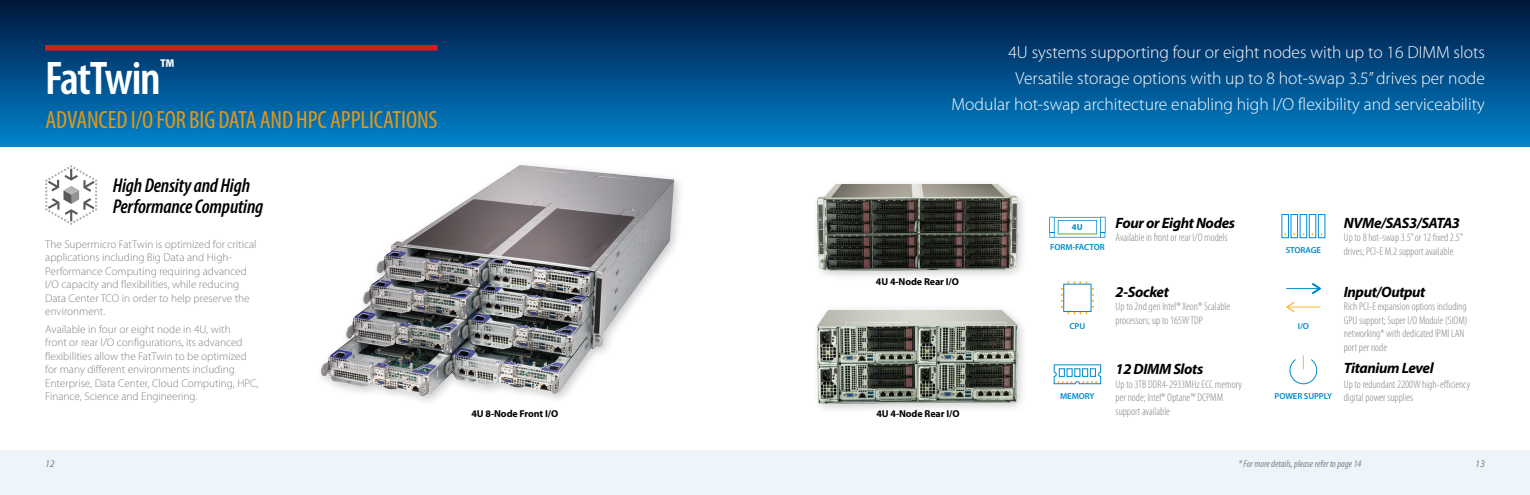
<style>
.page{position:relative;width:1530px;height:495px;background:#fff}
.page>*{position:absolute;margin:0;border:0;box-sizing:border-box;transform-origin:0 0}
.t1{font:600 condensed 47.5px "Myriad Pro";letter-spacing:-.03em;color:#fff}
.t2{font:condensed 25px "Myriad Pro";letter-spacing:-.005em;color:#e39717}
.t3{font:italic 600 condensed 20px/21.2px "Myriad Pro";letter-spacing:-.01em;color:#000}
.t4{font:300 17.5px/26px "Myriad Pro";color:#fff;text-align:right}
.t5{font:italic 700 15px "Myriad Pro";letter-spacing:-.025em;color:#000}
.t6{font:300 11.25px/13.5px "Myriad Pro";color:#808285}
.t7{font:300 condensed 11.25px/13.5px "Myriad Pro";color:#808285}
.t8{font:700 10px "Myriad Pro";letter-spacing:-.01em;color:#000}
.t9{font:italic condensed 10px "Myriad Pro";color:#808285}
.t10{font:italic 10px "Myriad Pro";color:#808285}
.t11{font:600 8.75px "Myriad Pro";letter-spacing:-.01em;color:#008acc}
.t12{font:700 8.75px "Myriad Pro";color:#008acc}
</style>
<div class="page">
<div style="left:0;top:0;width:1530px;height:146px;background:linear-gradient(to bottom,#00153c,#0082cc)"></div>
<div style="left:0;top:450px;width:1530px;height:45px;background:#edf5fa"></div>
<div style="left:45px;top:45px;width:393px;height:6px;background:#d71920"></div>
<div style="left:315px;top:159px;width:370px;height:248px;background:#000;opacity:.2"></div>
<img style="left:321px;top:241px;width:81px;height:135px">
<svg style="left:45px;top:165px;width:52px;height:60px"></svg>
<div style="left:812px;top:305px;width:217px;height:110px;background:#000;opacity:.2"></div>
<img style="left:818px;top:310px;width:199px;height:93px">
<div style="left:812px;top:179px;width:217px;height:103px;background:#000;opacity:.2"></div>
<img style="left:818px;top:185px;width:200px;height:86px">
<div style="left:1281px;top:214px;width:8px;height:24px;border:1px solid #008acc"></div>
<div style="left:1291px;top:214px;width:7px;height:24px;border:1px solid #008acc"></div>
<div style="left:1300px;top:214px;width:7px;height:24px;border:1px solid #008acc"></div>
<div style="left:1318px;top:214px;width:7px;height:24px;border:1px solid #008acc"></div>
<svg style="left:1054px;top:364px;width:47px;height:20px"></svg>
<div style="left:1059px;top:368px;width:6px;height:9px;border:1px solid #008acc"></div>
<div style="left:1082px;top:368px;width:6px;height:9px;border:1px solid #008acc"></div>
<div style="left:1090px;top:368px;width:6px;height:9px;border:1px solid #008acc"></div>
<svg style="left:1290px;top:355px;width:27px;height:29px"></svg>
<hr style="left:1288px;top:307px;width:32px;height:1px;background:#fdb933">
<svg style="left:1286px;top:302px;width:9px;height:10px"></svg>
<hr style="left:1286px;top:288px;width:33px;height:1px;background:#008acc">
<svg style="left:1312px;top:284px;width:8px;height:10px"></svg>
<svg style="left:1061px;top:281px;width:33px;height:33px"></svg>
<svg style="left:1049px;top:217px;width:57px;height:21px"></svg>
<hr style="left:1058px;top:234px;width:39px;height:1px;background:#fdb933">
<h1 class="t1" style="left:45px;top:52px;width:131px">FatTwin<sup>™</sup></h1>
<h2 class="t2" style="left:45px;top:106px;width:394px">ADVANCED I/O FOR BIG DATA AND HPC APPLICATIONS</h2>
<h3 class="t3" style="left:113px;top:175px;width:152px">High Density and High<br>Performance Computing</h3>
<p class="t6" style="left:45px;top:238px;width:213px">The Supermicro FatTwin is optimized for critical applications including Big Data and High-Performance Computing requiring advanced I/O capacity and flexibilities, while reducing Data Center TCO in order to help preserve the environment.</p>
<p class="t6" style="left:45px;top:322px;width:215px">Available in four or eight node in 4U, with<br>front or rear I/O configurations, its advanced flexibilities allow the FatTwin to be optimized for many different environments including Enterprise, Data Center, Cloud Computing, HPC, Finance, Science and Engineering.</p>
<p class="t8" style="left:472px;top:407px;width:88px">4U 8-Node Front I/O</p>
<h3 class="t4" style="left:951px;top:40px;width:535px">4U systems supporting four or eight nodes with up to 16 DIMM slots<br>Versatile storage options with up to 8 hot-swap 3.5” drives per node<br>Modular hot-swap architecture enabling high I/O flexibility and serviceability</h3>
<p class="t8" style="left:876px;top:276px;width:85px">4U 4-Node Rear I/O</p>
<p class="t8" style="left:877px;top:407px;width:85px">4U 4-Node Rear I/O</p>
<p class="t12" style="left:1072px;top:221px;width:12px">4U</p>
<p class="t11" style="left:1050px;top:242px;width:56px">FORM-FACTOR</p>
<h3 class="t5" style="left:1116px;top:213px;width:121px">Four or Eight Nodes</h3>
<p class="t7" style="left:1116px;top:231px;width:113px">Available in front or rear I/O models</p>
<p class="t7" style="left:1344px;top:231px;width:121px">Up to 8 hot-swap 3.5” or 12 fixed 2.5” drives; PCI-E M.2 support available</p>
<h3 class="t5" style="left:1344px;top:213px;width:118px">NVMe/SAS3/SATA3</h3>
<p class="t11" style="left:1286px;top:245px;width:37px">STORAGE</p>
<h3 class="t5" style="left:1116px;top:282px;width:55px">2-Socket</h3>
<h3 class="t5" style="left:1344px;top:282px;width:83px">Input/Output</h3>
<p class="t7" style="left:1116px;top:300px;width:116px">Up to 2nd gen Intel® Xeon® Scalable processors; up to 165W TDP</p>
<p class="t7" style="left:1344px;top:300px;width:125px">Rich PCI-E expansion options including<br>GPU support; Super I/O Module (SIOM) networking* with dedicated IPMI LAN port per node</p>
<p class="t7" style="left:1116px;top:377px;width:128px">Up to 3TB DDR4-2933MHz ECC memory per node; Intel® Optane™ DCPMM support available</p>
<p class="t7" style="left:1344px;top:377px;width:128px">Up to redundant 2200W high-efficiency digital power supplies</p>
<p class="t11" style="left:1070px;top:321px;width:17px">CPU</p>
<p class="t11" style="left:1298px;top:321px;width:13px">I/O</p>
<h3 class="t5" style="left:1116px;top:360px;width:89px">12 DIMM Slots</h3>
<h3 class="t5" style="left:1344px;top:358px;width:91px">Titanium Level</h3>
<p class="t11" style="left:1060px;top:391px;width:36px">MEMORY</p>
<p class="t11" style="left:1275px;top:391px;width:59px">POWER SUPPLY</p>
<p class="t9" style="left:1238px;top:459px;width:125px">* For more details, please refer to page 14</p>
<p class="t10" style="left:45px;top:458px;width:11px">12</p>
<p class="t10" style="left:1475px;top:458px;width:11px">13</p>
</div>
